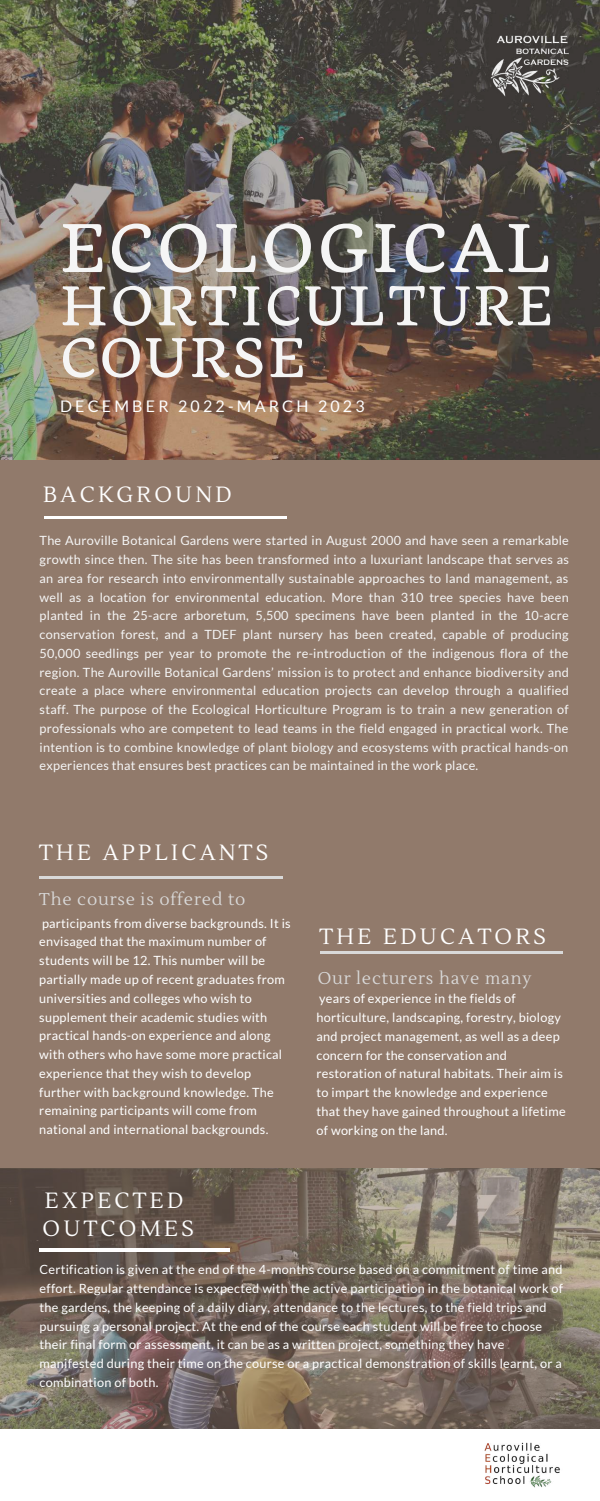
<style>
.page{position:relative;width:600px;height:1501px;background:#fff}
.page>*{position:absolute;margin:0;border:0;box-sizing:border-box;transform-origin:0 0}
.t1{font:64px "Quando";letter-spacing:.05em;color:#f5f5f5}
.t2{font:52px/51.8px "Quando";letter-spacing:.05em;color:#f5f5f5}
.t3{font:22px/28.5px "Lustria";letter-spacing:.15em;color:#fff}
.t4{font:17px "Lustria";letter-spacing:.05em;color:#d9d9d9}
.t5{font:16px "Lato";letter-spacing:.2em;color:#fff}
.t6{font:12.7px/18.8px "Lato";letter-spacing:.02em;color:#fff}
.t7{font:12.7px/18.8px "Lato";letter-spacing:.02em;color:#f5f5f5;text-align:justify}
</style>
<div class="page">
<div style="left:0;top:0;width:600px;height:1500px;background:#917a6b"></div>
<img style="left:0;top:0;width:600px;height:459px">
<img style="left:0;top:1168px;width:600px;height:261px">
<div style="left:0;top:1429px;width:600px;height:71px;background:#fff"></div>
<img style="left:467px;top:1426px;width:133px;height:62px">
<img style="left:477px;top:24px;width:102px;height:78px">
<hr style="left:39px;top:1248px;width:191px;height:3px;background:#fff">
<hr style="left:39px;top:876px;width:243px;height:2px;background:#d9d9d9">
<hr style="left:320px;top:951px;width:243px;height:2px;background:#d9d9d9">
<hr style="left:44px;top:516px;width:243px;height:2px;background:#fff">
<h1 class="t1" style="left:60px;top:208px;width:492px">ECOLOGICAL</h1>
<h2 class="t2" style="left:60px;top:280px;width:494px">HORTICULTURE<br>COURSE</h2>
<p class="t5" style="left:60px;top:396px;width:306px">DECEMBER 2022-MARCH 2023</p>
<h3 class="t3" style="left:43px;top:480px;width:190px">BACKGROUND</h3>
<p class="t7" style="left:40px;top:531px;width:531px">The Auroville Botanical Gardens were started in August 2000 and have seen a remarkable growth since then. The site has been transformed into a luxuriant landscape that serves as an area for research into environmentally sustainable approaches to land management, as well as a location for environmental education. More than 310 tree species have been planted in the 25-acre arboretum, 5,500 specimens have been planted in the 10-acre conservation forest, and a TDEF plant nursery has been created, capable of producing 50,000 seedlings per year to promote the re-introduction of the indigenous flora of the region. The Auroville Botanical Gardens’ mission is to protect and enhance biodiversity and create a place where environmental education projects can develop through a qualified staff. The purpose of the Ecological Horticulture Program is to train a new generation of professionals who are competent to lead teams in the field engaged in practical work. The intention is to combine knowledge of plant biology and ecosystems with practical hands-on experiences that ensures best practices can be maintained in the work place.</p>
<h3 class="t3" style="left:39px;top:838px;width:231px">THE APPLICANTS</h3>
<h3 class="t4" style="left:39px;top:888px;width:208px">The course is offered to</h3>
<p class="t6" style="left:39px;top:913px;width:253px">participants from diverse backgrounds. It is envisaged that the maximum number of students will be 12. This number will be partially made up of recent graduates from universities and colleges who wish to supplement their academic studies with practical hands-on experience and along with others who have some more practical experience that they wish to develop further with background knowledge. The remaining participants will come from national and international backgrounds.</p>
<h3 class="t3" style="left:320px;top:922px;width:228px">THE EDUCATORS</h3>
<h3 class="t4" style="left:318px;top:968px;width:215px">Our lecturers have many</h3>
<p class="t6" style="left:316px;top:988px;width:251px">years of experience in the fields of horticulture, landscaping, forestry, biology and project management, as well as a deep concern for the conservation and restoration of natural habitats. Their aim is to impart the knowledge and experience that they have gained throughout a lifetime of working on the land.</p>
<h3 class="t3" style="left:43px;top:1186px;width:153px">EXPECTED<br>OUTCOMES</h3>
<p class="t6" style="left:40px;top:1259px;width:525px">Certification is given at the end of the 4-months course based on a commitment of time and effort. Regular attendance is expected with the active participation in the botanical work of the gardens, the keeping of a daily diary, attendance to the lectures, to the field trips and pursuing a personal project. At the end of the course each student will be free to choose their final form or assessment, it can be as a written project, something they have manifested during their time on the course or a practical demonstration of skills learnt, or a combination of both.</p>
</div>
